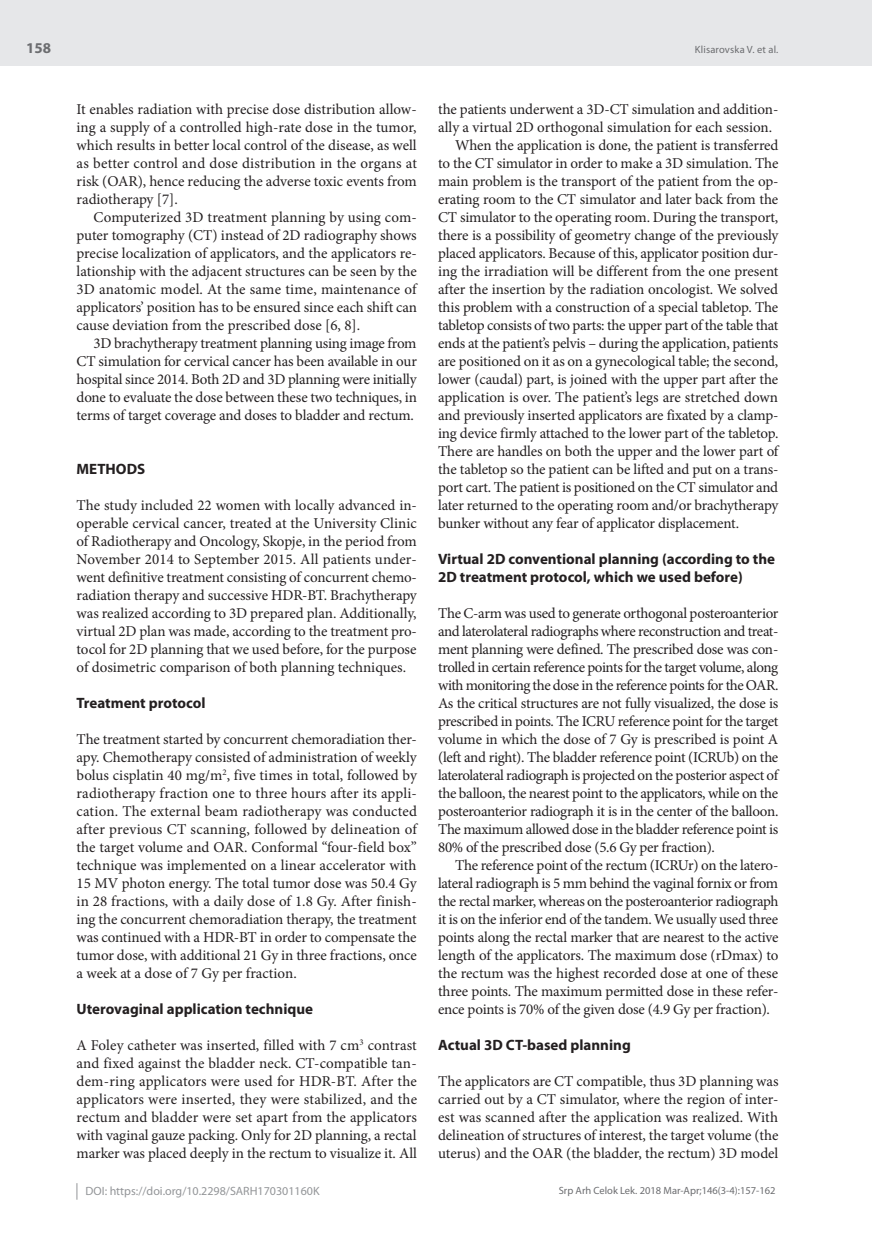
<style>
.page{position:relative;width:872px;height:1234px;background:#fff}
.page>*{position:absolute;margin:0;border:0;box-sizing:border-box;transform-origin:0 0}
.t1{font:15px/18px "Minion Pro";letter-spacing:-.01em;color:#231f20;text-align:justify}
.t2{font:700 15px/18px "Myriad Pro";color:#231f20}
.t3{font:700 15px "Myriad Pro";color:#6c6d70}
.t4{font:12px "Myriad Pro";color:#939598}
.t5{font:10.5px "Myriad Pro";color:#6c6d70}
</style>
<div class="page">
<div style="left:0;top:0;width:872px;height:66px;background:#e6e7e9"></div>
<svg style="left:77px;top:1183px;width:1px;height:16px"></svg>
<p class="t3" style="left:26px;top:38px;width:26px">158</p>
<p class="t5" style="left:695px;top:43px;width:85px">Klisarovska V. et al.</p>
<p class="t1" style="left:77px;top:100px;width:342px">It enables radiation with precise dose distribution allow&shy;ing a supply of a controlled high-rate dose in the tumor, which results in better local control of the disease, as well as better control and dose distribution in the organs at risk (OAR), hence reducing the adverse toxic events from radiotherapy [7].</p>
<p class="t1" style="left:77px;top:208px;width:342px;text-indent:17px">Computerized 3D treatment planning by using com&shy;puter tomography (CT) instead of 2D radiography shows precise localization of applicators, and the applicators re&shy;lationship with the adjacent structures can be seen by the 3D anatomic model. At the same time, maintenance of applicators’ position has to be ensured since each shift can cause deviation from the prescribed dose [6, 8].</p>
<p class="t1" style="left:77px;top:334px;width:342px;text-indent:17px">3D brachytherapy treatment planning using image from CT simulation for cervical cancer has been available in our hospital since 2014. Both 2D and 3D planning were initially done to evaluate the dose between these two techniques, in terms of target coverage and doses to bladder and rectum.</p>
<p class="t2" style="left:77px;top:459px;width:70px">METHODS</p>
<p class="t1" style="left:77px;top:496px;width:342px">The study included 22 women with locally advanced in&shy;operable cervical cancer, treated at the University Clinic of Radiotherapy and Oncology, Skopje, in the period from November 2014 to September 2015. All patients under&shy;went definitive treatment consisting of concurrent chemo&shy;radiation therapy and successive HDR-BT. Brachytherapy was realized according to 3D prepared plan. Additionally, virtual 2D plan was made, according to the treatment pro&shy;tocol for 2D planning that we used before, for the purpose of dosimetric comparison of both planning techniques.</p>
<p class="t2" style="left:77px;top:693px;width:130px">Treatment protocol</p>
<p class="t1" style="left:77px;top:730px;width:342px">The treatment started by concurrent chemoradiation ther&shy;apy. Chemotherapy consisted of administration of weekly bolus cisplatin 40 mg/m<sup>2</sup>, five times in total, followed by radiotherapy fraction one to three hours after its appli&shy;cation. The external beam radiotherapy was conducted after previous CT scanning, followed by delineation of the target volume and OAR. Conformal “four-field box” technique was implemented on a linear accelerator with 15 MV photon energy. The total tumor dose was 50.4 Gy in 28 fractions, with a daily dose of 1.8 Gy. After finish&shy;ing the concurrent chemoradiation therapy, the treatment was continued with a HDR-BT in order to compensate the tumor dose, with additional 21 Gy in three fractions, once a week at a dose of 7 Gy per fraction.</p>
<p class="t2" style="left:77px;top:999px;width:238px">Uterovaginal application technique</p>
<p class="t1" style="left:77px;top:1036px;width:342px">A Foley catheter was inserted, filled with 7 cm<sup>3</sup> contrast and fixed against the bladder neck. CT-compatible tan&shy;dem-ring applicators were used for HDR-BT. After the applicators were inserted, they were stabilized, and the rectum and bladder were set apart from the applicators with vaginal gauze packing. Only for 2D planning, a rectal marker was placed deeply in the rectum to visualize it. All</p>
<p class="t4" style="left:86px;top:1183px;width:235px">DOI: https://doi.org/10.2298/SARH170301160K</p>
<p class="t1" style="left:438px;top:100px;width:342px">the patients underwent a 3D-CT simulation and addition-</p>
<p class="t1" style="left:438px;top:118px;width:335px">ally a virtual 2D orthogonal simulation for each session.</p>
<p class="t1" style="left:455px;top:136px;width:325px">When the application is done, the patient is transferred</p>
<p class="t1" style="left:438px;top:154px;width:342px">to the CT simulator in order to make a 3D simulation. The</p>
<p class="t1" style="left:438px;top:172px;width:342px">main problem is the transport of the patient from the op-</p>
<p class="t1" style="left:438px;top:190px;width:341px">erating room to the CT simulator and later back from the</p>
<p class="t1" style="left:438px;top:208px;width:342px">CT simulator to the operating room. During the transport,</p>
<p class="t1" style="left:438px;top:226px;width:342px">there is a possibility of geometry change of the previously</p>
<p class="t1" style="left:438px;top:244px;width:342px">placed applicators. Because of this, applicator position dur-</p>
<p class="t1" style="left:438px;top:262px;width:342px">ing the irradiation will be different from the one present</p>
<p class="t1" style="left:438px;top:280px;width:341px">after the insertion by the radiation oncologist. We solved</p>
<p class="t1" style="left:438px;top:298px;width:342px">this problem with a construction of a special tabletop. The</p>
<p class="t1" style="left:438px;top:316px;width:342px">tabletop consists of two parts: the upper part of the table that</p>
<p class="t1" style="left:438px;top:334px;width:342px">ends at the patient’s pelvis – during the application, patients</p>
<p class="t1" style="left:438px;top:352px;width:341px">are positioned on it as on a gynecological table; the second,</p>
<p class="t1" style="left:438px;top:370px;width:342px">lower (caudal) part, is joined with the upper part after the</p>
<p class="t1" style="left:438px;top:388px;width:341px">application is over. The patient’s legs are stretched down</p>
<p class="t1" style="left:438px;top:406px;width:342px">and previously inserted applicators are fixated by a clamp-</p>
<p class="t1" style="left:438px;top:424px;width:342px">ing device firmly attached to the lower part of the tabletop.</p>
<p class="t1" style="left:438px;top:442px;width:342px">There are handles on both the upper and the lower part of</p>
<p class="t1" style="left:438px;top:460px;width:342px">the tabletop so the patient can be lifted and put on a trans-</p>
<p class="t1" style="left:438px;top:478px;width:341px">port cart. The patient is positioned on the CT simulator and</p>
<p class="t1" style="left:438px;top:496px;width:342px">later returned to the operating room and/or brachytherapy</p>
<p class="t1" style="left:438px;top:514px;width:302px">bunker without any fear of applicator displacement.</p>
<p class="t2" style="left:438px;top:549px;width:338px">Virtual 2D conventional planning (according to the<br>2D treatment protocol, which we used before)</p>
<p class="t1" style="left:438px;top:604px;width:342px">The C-arm was used to generate orthogonal posteroanterior and laterolateral radiographs where reconstruction and treat&shy;ment planning were defined. The prescribed dose was con&shy;trolled in certain reference points for the target volume, along with monitoring the dose in the reference points for the OAR.<br>As the critical structures are not fully visualized, the dose is prescribed in points. The ICRU reference point for the target volume in which the dose of 7 Gy is prescribed is point A (left and right). The bladder reference point (ICRUb) on the laterolateral radiograph is projected on the posterior aspect of the balloon, the nearest point to the applicators, while on the posteroanterior radiograph it is in the center of the balloon.<br>The maximum allowed dose in the bladder reference point is 80% of the prescribed dose (5.6 Gy per fraction).</p>
<p class="t1" style="left:438px;top:856px;width:342px;text-indent:17px">The reference point of the rectum (ICRUr) on the latero&shy;lateral radiograph is 5 mm behind the vaginal fornix or from the rectal marker, whereas on the posteroanterior radiograph it is on the inferior end of the tandem. We usually used three points along the rectal marker that are nearest to the active length of the applicators. The maximum dose (rDmax) to the rectum was the highest recorded dose at one of these three points. The maximum permitted dose in these refer&shy;ence points is 70% of the given dose (4.9 Gy per fraction).</p>
<p class="t2" style="left:438px;top:1035px;width:194px">Actual 3D CT-based planning</p>
<p class="t1" style="left:438px;top:1072px;width:342px">The applicators are CT compatible, thus 3D planning was carried out by a CT simulator, where the region of inter&shy;est was scanned after the application was realized. With delineation of structures of interest, the target volume (the uterus) and the OAR (the bladder, the rectum) 3D model</p>
<p class="t5" style="left:559px;top:1184px;width:218px">Srp Arh Celok Lek. 2018 Mar-Apr;146(3-4):157-162</p>
</div>
